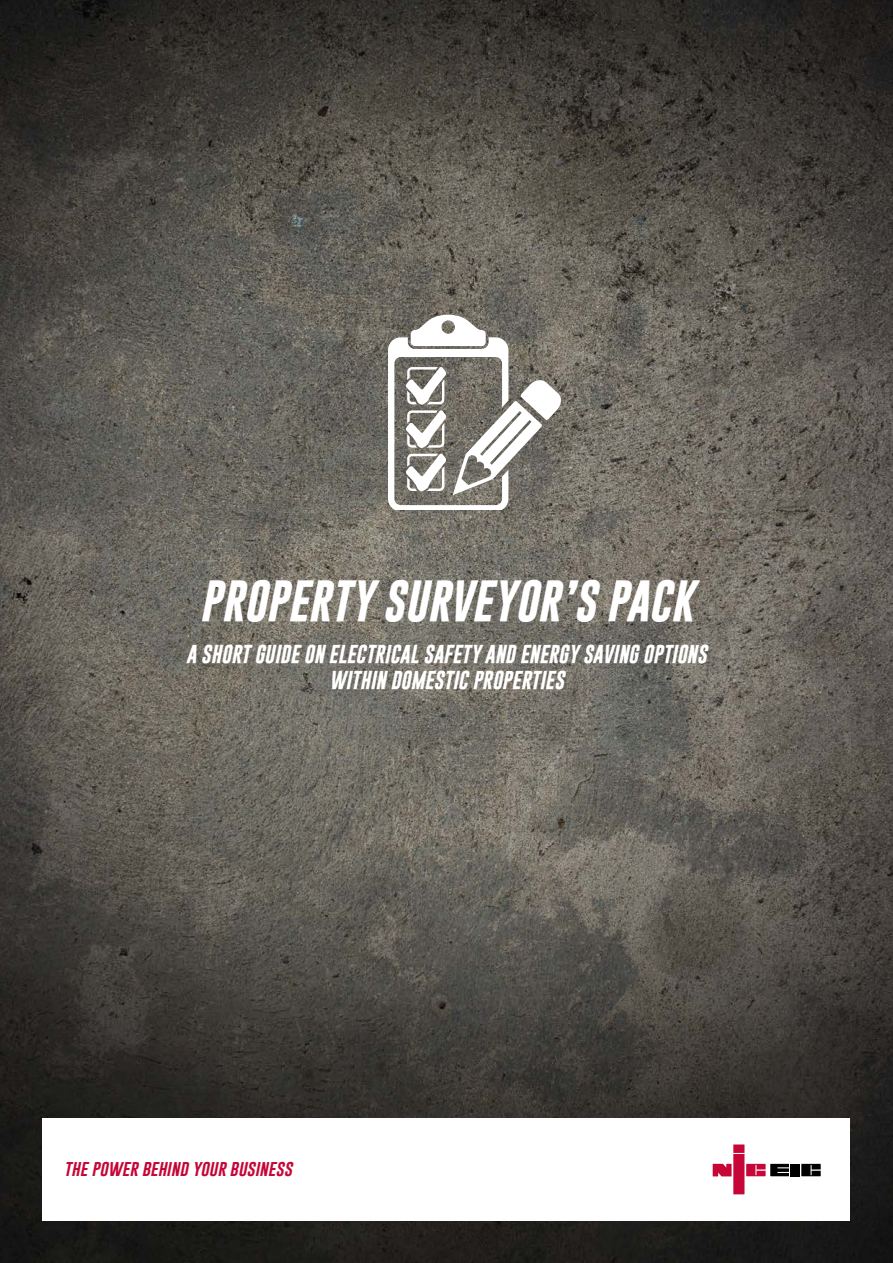
<style>
.page{position:relative;width:893px;height:1263px;background:#fff}
.page>*{position:absolute;margin:0;border:0;box-sizing:border-box;transform-origin:0 0}
.t1{font:italic 700 42px "Gobold";color:#fff}
.t2{font:italic 700 18.75px/25.5px "Gobold";color:#fff;text-align:center}
.t3{font:italic 16.5px "Gobold";color:#c50637}
</style>
<div class="page">
<img style="left:0;top:0;width:893px;height:1263px">
<div style="left:43px;top:1118px;width:807px;height:102px;background:#fff"></div>
<svg style="left:801px;top:1164px;width:20px;height:12px"></svg>
<div style="left:790px;top:1164px;width:10px;height:12px;background:#000"></div>
<svg style="left:713px;top:1144px;width:76px;height:50px"></svg>
<svg style="left:388px;top:315px;width:172px;height:194px"></svg>
<h1 class="t1" style="left:200px;top:573px;width:495px">PROPERTY SURVEYOR’S PACK</h1>
<p class="t2" style="left:186px;top:641px;width:522px">A SHORT GUIDE ON ELECTRICAL SAFETY AND ENERGY SAVING OPTIONS<br>WITHIN DOMESTIC PROPERTIES</p>
<p class="t3" style="left:64px;top:1158px;width:230px">THE POWER BEHIND YOUR BUSINESS</p>
</div>
